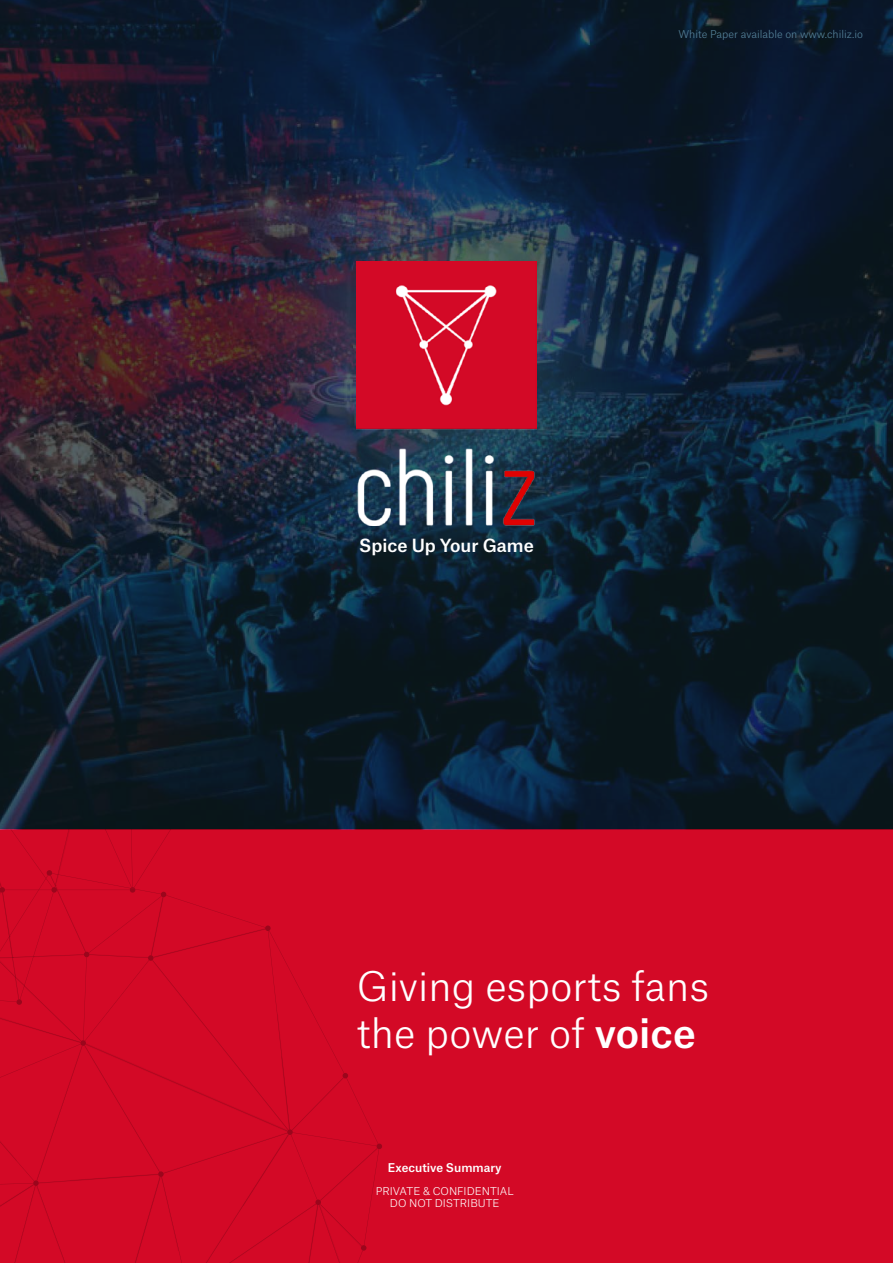
<style>
.page{position:relative;width:893px;height:1263px;background:#fff}
.page>*{position:absolute;margin:0;border:0;box-sizing:border-box;transform-origin:0 0}
.t1{font:300 39px/46.8px "Atlas Grotesk";color:#fff}
.t2{font:500 17.4px "Atlas Grotesk";color:#fff}
.t3{font:500 11.55px "Atlas Grotesk";color:#fff}
.t4{font:300 10.35px/12.5px "Atlas Grotesk";color:#fff;text-align:center}
.t5{font:300 10.35px "Atlas Grotesk";color:#548199}
.s1{font-weight:500}
</style>
<div class="page">
<div style="left:0;top:829px;width:893px;height:434px;background:#d30926"></div>
<img style="left:0;top:0;width:893px;height:829px">
<svg style="left:0;top:829px;width:382px;height:434px"></svg>
<div style="left:204px;top:107px;width:486px;height:563px;background:#5aa29e;opacity:.5"></div>
<img style="left:357px;top:261px;width:179px;height:264px">
<p class="t5" style="left:678px;top:26px;width:186px">White Paper available on www.chiliz.io</p>
<h2 class="t2" style="left:359px;top:531px;width:176px">Spice Up Your Game</h2>
<h1 class="t1" style="left:357px;top:959px;width:354px">Giving esports fans the power of <span class="s1">voice</span></h1>
<p class="t3" style="left:388px;top:1158px;width:115px">Executive Summary</p>
<p class="t4" style="left:376px;top:1184px;width:140px">PRIVATE &amp; CONFIDENTIAL<br>DO NOT DISTRIBUTE</p>
</div>
